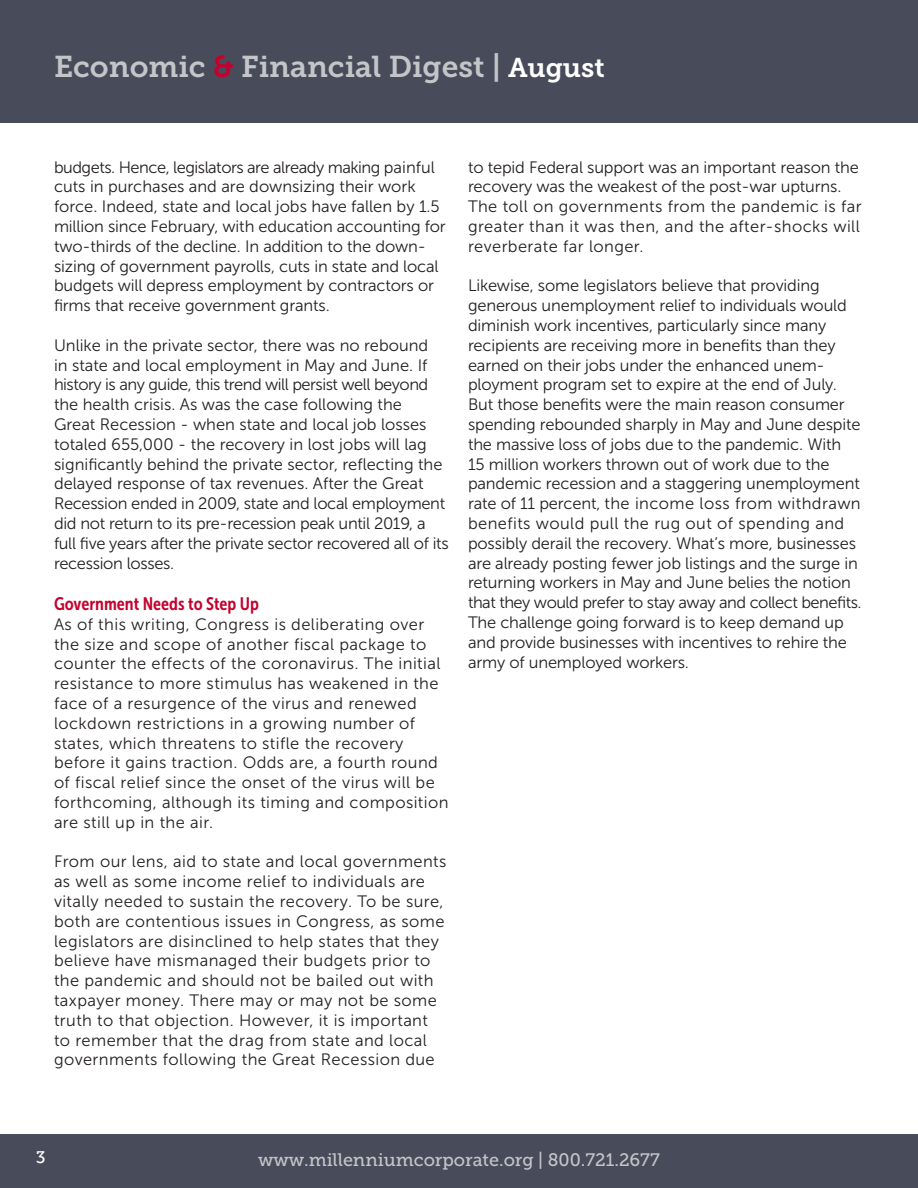
<style>
.page{position:relative;width:918px;height:1188px;background:#fff}
.page>*{position:absolute;margin:0;border:0;box-sizing:border-box;transform-origin:0 0}
.t1{font:30px "Museo Slab 700";color:#c4c5c9}
.t2{font:18px "Museo Slab 500";color:#c4c5c9}
.t3{font:18px "Museo Sans Cond 700";color:#c5002e}
.t4{font:18px "Museo Slab 500";color:#fff}
.t5{font:16.5px/19.8px "Museo Sans 300";color:#231f20}
.t6{font:16.5px/19.8px "Museo Sans 300";letter-spacing:.025em;color:#231f20}
.t7{font:16.5px/19.8px "Museo Sans 300";letter-spacing:.02em;color:#231f20}
.s1{color:#c5002e}
.s2{font-size:27px;color:#fff}
</style>
<div class="page">
<div style="left:0;top:0;width:918px;height:122px;background:#484c5a"></div>
<div style="left:0;top:1134px;width:918px;height:54px;background:#484c5a"></div>
<p class="t1" style="left:54px;top:49px;width:552px">Economic <span class="s1">&amp;</span> Financial Digest | <span class="s2">August</span></p>
<p class="t5" style="left:54px;top:157px;width:393px">budgets. Hence, legislators are already making painful cuts in purchases and are downsizing their work force. Indeed, state and local jobs have fallen by 1.5 million since February, with education accounting for two-thirds of the decline. In addition to the down&shy;sizing of government payrolls, cuts in state and local budgets will depress employment by contractors or firms that receive government grants.</p>
<p class="t5" style="left:54px;top:335px;width:396px">Unlike in the private sector, there was no rebound<br>in state and local employment in May and June. If history is any guide, this trend will persist well beyond the health crisis. As was the case following the<br>Great Recession - when state and local job losses totaled 655,000 - the recovery in lost jobs will lag significantly behind the private sector, reflecting the delayed response of tax revenues. After the Great Recession ended in 2009, state and local employment did not return to its pre-recession peak until 2019, a full five years after the private sector recovered all of its recession losses.</p>
<p class="t3" style="left:54px;top:594px;width:207px">Government Needs to Step Up</p>
<p class="t6" style="left:54px;top:614px;width:396px">As of this writing, Congress is deliberating over the size and scope of another fiscal package to counter the effects of the coronavirus. The initial resistance to more stimulus has weakened in the face of a resurgence of the virus and renewed lockdown restrictions in a growing number of states, which threatens to stifle the recovery before it gains traction. Odds are, a fourth round of fiscal relief since the onset of the virus will be forthcoming, although its timing and composition are still up in the air.</p>
<p class="t6" style="left:54px;top:852px;width:394px">From our lens, aid to state and local governments as well as some income relief to individuals are vitally needed to sustain the recovery. To be sure, both are contentious issues in Congress, as some legislators are disinclined to help states that they believe have mismanaged their budgets prior to the pandemic and should not be bailed out with taxpayer money. There may or may not be some truth to that objection. However, it is important to remember that the drag from state and local governments following the Great Recession due</p>
<p class="t7" style="left:468px;top:157px;width:395px">to tepid Federal support was an important reason the recovery was the weakest of the post-war upturns.<br>The toll on governments from the pandemic is far greater than it was then, and the after-shocks will reverberate far longer.</p>
<p class="t5" style="left:468px;top:276px;width:395px">Likewise, some legislators believe that providing generous unemployment relief to individuals would diminish work incentives, particularly since many recipients are receiving more in benefits than they earned on their jobs under the enhanced unem&shy;ployment program set to expire at the end of July.<br>But those benefits were the main reason consumer spending rebounded sharply in May and June despite the massive loss of jobs due to the pandemic. With 15 million workers thrown out of work due to the pandemic recession and a staggering unemployment rate of 11 percent, the income loss from withdrawn benefits would pull the rug out of spending and possibly derail the recovery. What’s more, businesses are already posting fewer job listings and the surge in returning workers in May and June belies the notion that they would prefer to stay away and collect benefits.<br>The challenge going forward is to keep demand up and provide businesses with incentives to rehire the army of unemployed workers.</p>
<p class="t4" style="left:36px;top:1145px;width:11px">3</p>
<p class="t2" style="left:258px;top:1150px;width:403px">www.millenniumcorporate.org | 800.721.2677</p>
</div>
